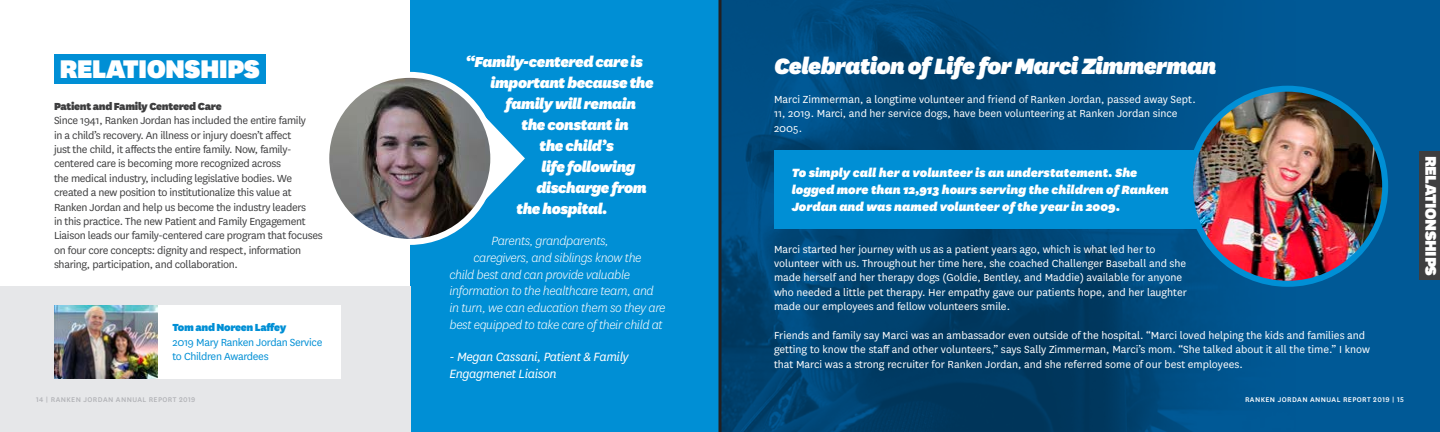
<style>
.page{position:relative;width:1440px;height:432px;background:#fff}
.page>*{position:absolute;margin:0;border:0;box-sizing:border-box;transform-origin:0 0}
.t1{font:900 30px "National";letter-spacing:-.025em;color:#fff}
.t2{font:italic 900 26px "National";letter-spacing:-.025em;color:#fff}
.t3{font:900 18px "National";letter-spacing:-.025em;color:#fff}
.t4{font:italic 900 17px "National";letter-spacing:-.025em;color:#fff}
.t5{font:italic 300 14px "National";letter-spacing:-.025em;color:#fff}
.t6{font:italic 900 14px/17px "National";color:#fff}
.t7{font:italic 14px/16.8px "National";letter-spacing:-.025em;color:#fff}
.t8{font:12px/14.4px "National";color:#fff}
.t9{font:12px/14.4px "National";letter-spacing:-.025em;color:#3e3e3f}
.t10{font:12px/14.4px "National";letter-spacing:-.025em;color:#008fd5}
.t11{font:900 12px "National";letter-spacing:-.025em;color:#3e3e3f}
.t12{font:900 12px "National";letter-spacing:-.025em;color:#008fd5}
.t13{font:500 8px "National";letter-spacing:.05em;color:#fff}
.t14{font:500 8px "National";letter-spacing:.05em;color:#b2b3b7}
</style>
<div class="page">
<div style="left:720px;top:0;width:720px;height:432px;background:#005996"></div>
<img style="left:722px;top:0;width:598px;height:432px">
<div style="left:410px;top:0;width:310px;height:432px;background:#008fd5"></div>
<div style="left:1420px;top:152px;width:20px;height:128px;background:#3e3e3f"></div>
<div style="left:0;top:287px;width:410px;height:145px;background:#e6e7e9"></div>
<div style="left:54px;top:54px;width:212px;height:29px;background:#008fd5"></div>
<svg style="left:493px;top:125px;width:32px;height:67px"></svg>
<img style="left:330px;top:76px;width:163px;height:166px">
<div style="left:323px;top:72px;width:173px;height:173px;border:6px solid #fff;border-radius:50%"></div>
<div style="left:774px;top:150px;width:469px;height:78px;background:#008fd5"></div>
<div style="left:54px;top:305px;width:287px;height:74px;background:#fff"></div>
<img style="left:54px;top:305px;width:103px;height:74px">
<img style="left:1190px;top:89px;width:195px;height:195px;border-radius:98px">
<div style="left:1187px;top:86px;width:201px;height:201px;border:6px solid #008fd5;border-radius:50%"></div>
<svg style="left:718px;top:0;width:4px;height:432px;background:#1a3141"></svg>
<p class="t1" style="left:59px;top:47px;width:202px">RELATIONSHIPS</p>
<p class="t11" style="left:54px;top:98px;width:169px">Patient and Family Centered Care</p>
<p class="t9" style="left:54px;top:113px;width:270px">Since 1941, Ranken Jordan has included the entire family<br>in a child’s recovery. An illness or injury doesn’t affect<br>just the child, it affects the entire family. Now, family&shy;centered care is becoming more recognized across<br>the medical industry, including legislative bodies. We created a new position to institutionalize this value at Ranken Jordan and help us become the industry leaders<br>in this practice. The new Patient and Family Engagement Liaison leads our family-centered care program that focuses on four core concepts: dignity and respect, information sharing, participation, and collaboration.</p>
<p class="t12" style="left:172px;top:319px;width:115px">Tom and Noreen Laffey</p>
<p class="t10" style="left:172px;top:334px;width:151px">2019 Mary Ranken Jordan Service to Children Awardees</p>
<p class="t14" style="left:36px;top:394px;width:161px">14 | RANKEN JORDAN ANNUAL REPORT 2019</p>
<p class="t4" style="left:466px;top:50px;width:179px">“Family-centered care is</p>
<p class="t4" style="left:491px;top:71px;width:165px">important because the</p>
<p class="t4" style="left:506px;top:92px;width:132px">family will remain</p>
<p class="t4" style="left:522px;top:113px;width:109px">the constant in</p>
<p class="t4" style="left:540px;top:134px;width:76px">the child’s</p>
<p class="t4" style="left:542px;top:155px;width:95px">life following</p>
<p class="t4" style="left:537px;top:176px;width:112px">discharge from</p>
<p class="t4" style="left:517px;top:197px;width:93px">the hospital.</p>
<p class="t5" style="left:492px;top:232px;width:119px">Parents, grandparents,</p>
<p class="t5" style="left:474px;top:249px;width:170px">caregivers, and siblings know the</p>
<p class="t5" style="left:450px;top:266px;width:182px">child best and can provide valuable</p>
<p class="t5" style="left:450px;top:283px;width:206px">information to the healthcare team, and</p>
<p class="t5" style="left:450px;top:299px;width:218px">in turn, we can education them so they are</p>
<p class="t5" style="left:450px;top:316px;width:215px">best equipped to take care of their child at</p>
<p class="t7" style="left:450px;top:348px;width:181px">- Megan Cassani, Patient &amp; Family<br>Engagmenet Liaison</p>
<p class="t2" style="left:774px;top:48px;width:444px">Celebration of Life for Marci Zimmerman</p>
<p class="t8" style="left:774px;top:92px;width:423px">Marci Zimmerman, a longtime volunteer and friend of Ranken Jordan, passed away Sept.<br>11, 2019. Marci, and her service dogs, have been volunteering at Ranken Jordan since<br>2005.</p>
<p class="t6" style="left:792px;top:164px;width:379px">To simply call her a volunteer is an understatement. She logged more than 12,913 hours serving the children of Ranken<br>Jordan and was named volunteer of the year in 2009.</p>
<p class="t8" style="left:774px;top:241px;width:414px">Marci started her journey with us as a patient years ago, which is what led her to volunteer with us. Throughout her time here, she coached Challenger Baseball and she made herself and her therapy dogs (Goldie, Bentley, and Maddie) available for anyone who needed a little pet therapy. Her empathy gave our patients hope, and her laughter made our employees and fellow volunteers smile.</p>
<p class="t8" style="left:774px;top:328px;width:598px">Friends and family say Marci was an ambassador even outside of the hospital. “Marci loved helping the kids and families and getting to know the staff and other volunteers,” says Sally Zimmerman, Marci’s mom. “She talked about it all the time.” I know that Marci was a strong recruiter for Ranken Jordan, and she referred some of our best employees.</p>
<p class="t13" style="left:1245px;top:394px;width:160px">RANKEN JORDAN ANNUAL REPORT 2019 | 15</p>
<p class="t3" style="left:1443px;top:156px;width:122px;rotate:90deg">RELATIONSHIPS</p>
</div>
